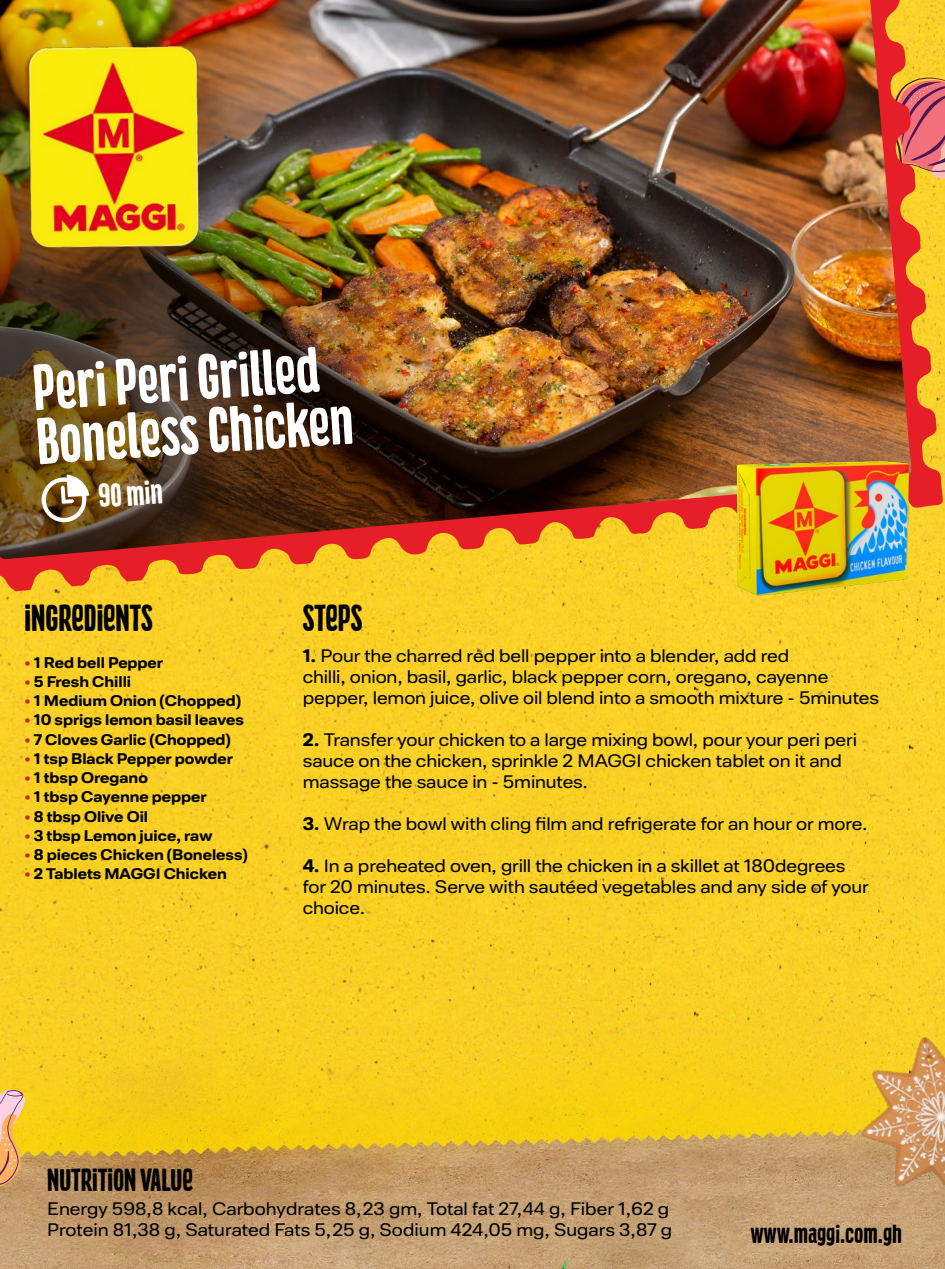
<style>
.page{position:relative;width:945px;height:1269px;background:#fff}
.page>*{position:absolute;margin:0;border:0;box-sizing:border-box;transform-origin:0 0}
.t1{font:59.59px/53.8px "Kitchen Cupboard";color:#fff}
.t2{font:35px "Kitchen Cupboard";color:#000}
.t3{font:31.15px "Kitchen Cupboard";color:#fff}
.t4{font:29.75px "Kitchen Cupboard";color:#000}
.t5{font:24.5px "Kitchen Cupboard";color:#000}
.t6{font:17.5px/21px "Maggi Sans";letter-spacing:-.005em;color:#000}
.t7{font:700 14.88px "Maggi Sans";color:#000}
.s1{font-weight:700}
.s2{color:#d2232a}
</style>
<div class="page">
<img style="left:0;top:0;width:945px;height:661px">
<img style="left:0;top:661px;width:945px;height:608px">
<svg style="left:0;top:1089px;width:25px;height:98px;background:#e7b171"></svg>
<svg style="left:545px;top:1260px;width:29px;height:9px"></svg>
<svg style="left:943px;top:78px;width:2px;height:101px"></svg>
<img style="left:838px;top:1025px;width:107px;height:196px">
<img style="left:0;top:0;width:943px;height:597px">
<img style="left:713px;top:426px;width:201px;height:178px">
<h1 class="t1" style="left:31px;top:362px;width:319px;rotate:-4deg">Peri Peri Grilled<br>Boneless Chicken</h1>
<h3 class="t3" style="left:97px;top:477px;width:66px;rotate:-4deg">90 min</h3>
<h2 class="t2" style="left:24px;top:597px;width:130px">INGREDIENTS</h2>
<h2 class="t2" style="left:303px;top:597px;width:61px">STEPS</h2>
<p class="t6" style="left:303px;top:646px;width:578px"><span class="s1">1.</span> Pour the charred red bell pepper into a blender, add red<br>chilli, onion, basil, garlic, black pepper corn, oregano, cayenne pepper, lemon juice, olive oil blend into a smooth mixture - 5minutes</p>
<p class="t6" style="left:303px;top:730px;width:556px"><span class="s1">2.</span> Transfer your chicken to a large mixing bowl, pour your peri peri sauce on the chicken, sprinkle 2 MAGGI chicken tablet on it and massage the sauce in - 5minutes.</p>
<p class="t6" style="left:303px;top:814px;width:566px"><span class="s1">3.</span> Wrap the bowl with cling film and refrigerate for an hour or more.</p>
<p class="t6" style="left:303px;top:856px;width:567px"><span class="s1">4.</span> In a preheated oven, grill the chicken in a skillet at 180degrees for 20 minutes. Serve with sautéed vegetables and any side of your choice.</p>
<p class="t7" style="left:24px;top:653px;width:140px"><span class="s2">•</span> 1 Red bell Pepper</p>
<p class="t7" style="left:24px;top:673px;width:108px"><span class="s2">•</span> 5 Fresh Chilli</p>
<p class="t7" style="left:24px;top:692px;width:218px"><span class="s2">•</span> 1 Medium Onion (Chopped)</p>
<p class="t7" style="left:24px;top:711px;width:221px"><span class="s2">•</span> 10 sprigs lemon basil leaves</p>
<p class="t7" style="left:24px;top:730px;width:208px"><span class="s2">•</span> 7 Cloves Garlic (Chopped)</p>
<p class="t7" style="left:24px;top:750px;width:210px"><span class="s2">•</span> 1 tsp Black Pepper powder</p>
<p class="t7" style="left:24px;top:769px;width:125px"><span class="s2">•</span> 1 tbsp Oregano</p>
<p class="t7" style="left:24px;top:788px;width:184px"><span class="s2">•</span> 1 tbsp Cayenne pepper</p>
<p class="t7" style="left:24px;top:807px;width:125px"><span class="s2">•</span> 8 tbsp Olive Oil</p>
<p class="t7" style="left:24px;top:827px;width:189px"><span class="s2">•</span> 3 tbsp Lemon juice, raw</p>
<p class="t7" style="left:24px;top:846px;width:225px"><span class="s2">•</span> 8 pieces Chicken (Boneless)</p>
<p class="t7" style="left:24px;top:865px;width:204px"><span class="s2">•</span> 2 Tablets MAGGI Chicken</p>
<h3 class="t4" style="left:47px;top:1162px;width:147px">NUTRITION VALUE</h3>
<p class="t6" style="left:47px;top:1199px;width:626px">Energy 598,8 kcal, Carbohydrates 8,23 gm, Total fat 27,44 g, Fiber 1,62 g<br>Protein 81,38 g, Saturated Fats 5,25 g, Sodium 424,05 mg, Sugars 3,87 g</p>
<h3 class="t5" style="left:751px;top:1219px;width:153px">www.maggi.com.gh</h3>
</div>
